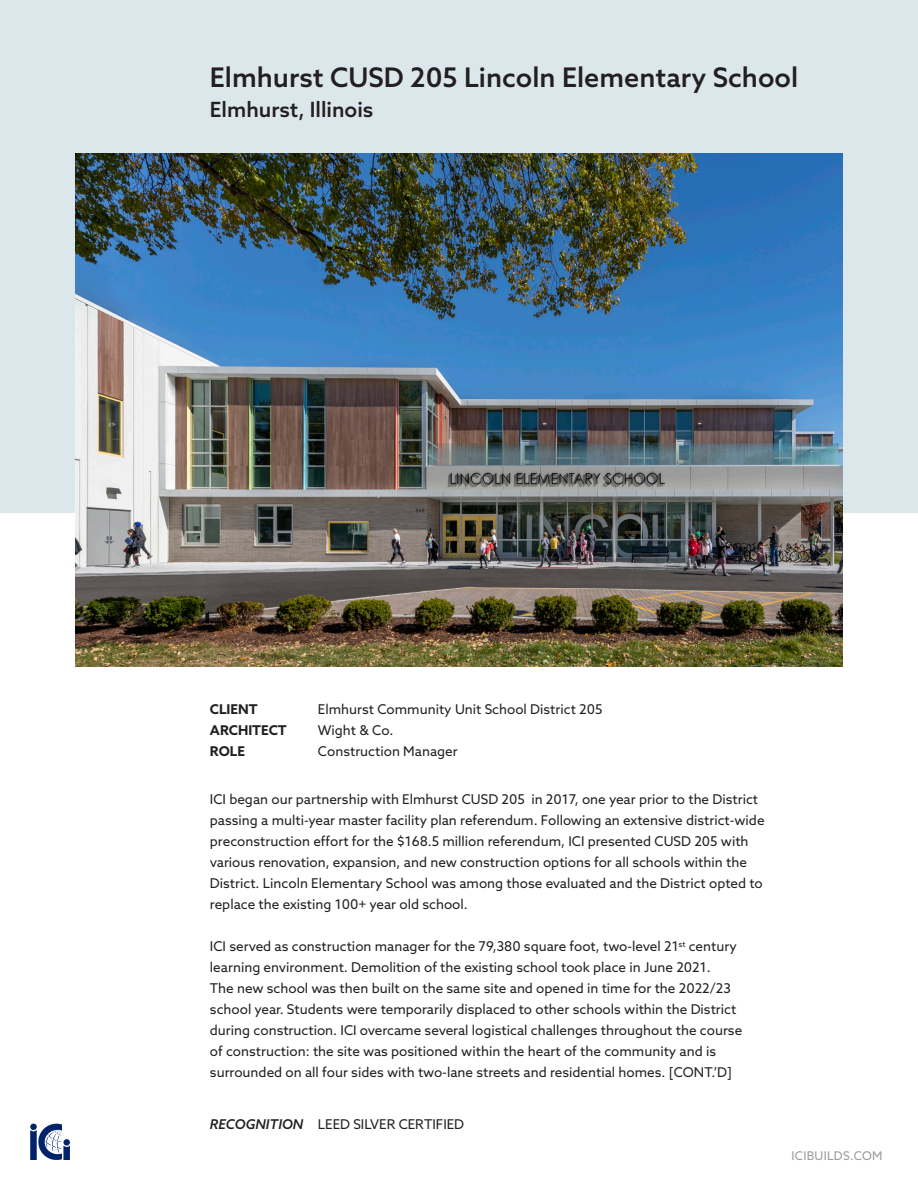
<style>
.page{position:relative;width:918px;height:1188px;background:#fff}
.page>*{position:absolute;margin:0;border:0;box-sizing:border-box;transform-origin:0 0}
.t1{font:500 27px "Azo Sans";color:#231f20}
.t2{font:500 21px "Azo Sans";color:#231f20}
.t3{font:13.5px/21px "Azo Sans";color:#231f20}
.t4{font:700 13.5px "Azo Sans";color:#231f20}
.t5{font:12px "Azo Sans";letter-spacing:.025em;color:#99989b}
.s1{font-weight:500;font-style:italic}
</style>
<div class="page">
<div style="left:0;top:0;width:918px;height:512px;background:#dce7eb"></div>
<img style="left:76px;top:154px;width:766px;height:513px">
<svg style="left:30px;top:1124px;width:40px;height:36px"></svg>
<p class="t1" style="left:210px;top:60px;width:590px">Elmhurst CUSD 205 Lincoln Elementary School</p>
<p class="t2" style="left:210px;top:96px;width:165px">Elmhurst, Illinois</p>
<p class="t4" style="left:210px;top:700px;width:49px">CLIENT</p>
<p class="t3" style="left:318px;top:699px;width:286px">Elmhurst Community Unit School District 205</p>
<p class="t4" style="left:210px;top:721px;width:78px">ARCHITECT</p>
<p class="t3" style="left:318px;top:720px;width:77px">Wight &amp; Co.</p>
<p class="t4" style="left:210px;top:742px;width:37px">ROLE</p>
<p class="t3" style="left:318px;top:741px;width:141px">Construction Manager</p>
<p class="t3" style="left:210px;top:789px;width:556px">ICI began our partnership with Elmhurst CUSD 205 in 2017, one year prior to the District passing a multi-year master facility plan referendum. Following an extensive district-wide preconstruction effort for the $168.5 million referendum, ICI presented CUSD 205 with various renovation, expansion, and new construction options for all schools within the District. Lincoln Elementary School was among those evaluated and the District opted to replace the existing 100+ year old school.</p>
<p class="t3" style="left:210px;top:936px;width:534px">ICI served as construction manager for the 79,380 square foot, two-level 21<sup>st</sup> century learning environment. Demolition of the existing school took place in June 2021.<br>The new school was then built on the same site and opened in time for the 2022/23 school year. Students were temporarily displaced to other schools within the District during construction. ICI overcame several logistical challenges throughout the course of construction: the site was positioned within the heart of the community and is surrounded on all four sides with two-lane streets and residential homes. [CONT.’D]</p>
<p class="t3" style="left:210px;top:1113px;width:256px"><span class="s1">RECOGNITION</span> LEED SILVER CERTIFIED</p>
<p class="t5" style="left:792px;top:1148px;width:93px">ICIBUILDS.COM</p>
</div>
